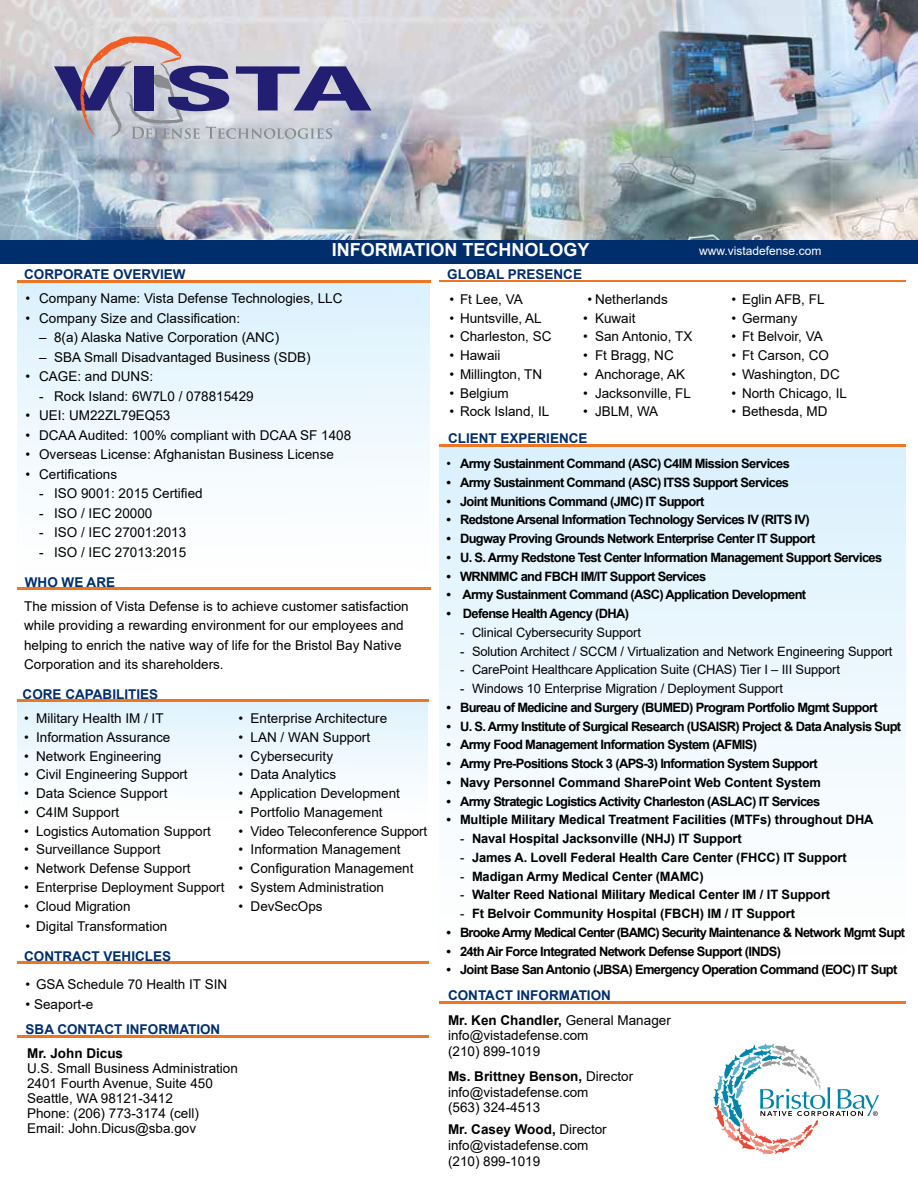
<style>
.page{position:relative;width:918px;height:1188px;background:#fff}
.page>*{position:absolute;margin:0;border:0;box-sizing:border-box;transform-origin:0 0}
.t1{font:700 18px "Arial";color:#fff}
.t2{font:13.5px/15.8px "Arial";color:#000}
.t3{font:700 13.5px/24.8px "Arial";color:#002e6d}
.t4{font:700 13.5px "Arial";color:#000}
.t5{font:700 12.9px "Arial";letter-spacing:-.05em;color:#000}
.t6{font:700 12.9px "Arial";letter-spacing:-.01em;color:#000}
.t7{font:12.9px "Arial";letter-spacing:-.01em;color:#000}
.t8{font:12px "Arial";color:#fff}
.s1{font-weight:400}
.s2{color:#000}
.s3{font-weight:400;color:#000}
.s4{font-weight:700}
</style>
<div class="page">
<div style="left:439px;top:446px;width:467px;height:507px;background:linear-gradient(to bottom,#dbf1fd,#fffffe)"></div>
<svg style="left:17px;top:280px;width:413px;height:422px"></svg>
<div style="left:17px;top:702px;width:411px;height:220px;background:linear-gradient(to bottom,#e7f6fd,#fff)"></div>
<hr style="left:439px;top:1002px;width:467px;height:2px;background:#ee7623">
<hr style="left:439px;top:445px;width:467px;height:2px;background:#ee7623">
<hr style="left:17px;top:281px;width:413px;height:2px;background:#ee7623">
<hr style="left:17px;top:587px;width:413px;height:3px;background:#ee7623">
<img style="left:0;top:0;width:918px;height:240px">
<div style="left:0;top:240px;width:918px;height:24px;background:#002e6d"></div>
<svg style="left:54px;top:36px;width:317px;height:103px;background:#a9a5bb"></svg>
<hr style="left:439px;top:281px;width:467px;height:1px;background:#ee7623">
<hr style="left:17px;top:962px;width:411px;height:2px;background:#ee7623">
<hr style="left:17px;top:1035px;width:411px;height:2px;background:#ee7623">
<hr style="left:17px;top:700px;width:411px;height:2px;background:#ee7623">
<svg style="left:713px;top:1044px;width:166px;height:110px"></svg>
<h1 class="t1" style="left:332px;top:237px;width:259px">INFORMATION TECHNOLOGY</h1>
<p class="t8" style="left:699px;top:242px;width:124px">www.vistadefense.com</p>
<p class="t3" style="left:24px;top:262px;width:163px">CORPORATE OVERVIEW</p>
<p class="t2" style="left:26px;top:291px;width:318px">• Company Name: Vista Defense Technologies, LLC</p>
<p class="t2" style="left:26px;top:310px;width:216px">• Company Size and Classification:</p>
<p class="t2" style="left:39px;top:330px;width:242px">– 8(a) Alaska Native Corporation (ANC)</p>
<p class="t2" style="left:39px;top:349px;width:273px">– SBA Small Disadvantaged Business (SDB)</p>
<p class="t2" style="left:26px;top:369px;width:129px">• CAGE: and DUNS:</p>
<p class="t2" style="left:39px;top:388px;width:216px">- Rock Island: 6W7L0 / 078815429</p>
<p class="t2" style="left:26px;top:408px;width:146px">• UEI: UM22ZL79EQ53</p>
<p class="t2" style="left:26px;top:427px;width:327px">• DCAA Audited: 100% compliant with DCAA SF 1408</p>
<p class="t2" style="left:26px;top:446px;width:310px">• Overseas License: Afghanistan Business License</p>
<p class="t2" style="left:26px;top:466px;width:93px">• Certifications</p>
<p class="t2" style="left:39px;top:485px;width:165px">- ISO 9001: 2015 Certified</p>
<p class="t2" style="left:39px;top:505px;width:115px">- ISO / IEC 20000</p>
<p class="t2" style="left:39px;top:524px;width:149px">- ISO / IEC 27001:2013</p>
<p class="t2" style="left:39px;top:544px;width:149px">- ISO / IEC 27013:2015</p>
<p class="t3" style="left:25px;top:570px;width:92px">WHO WE ARE</p>
<p class="t2" style="left:24px;top:596px;width:386px;line-height:19.5px">The mission of Vista Defense is to achieve customer satisfaction while providing a rewarding environment for our employees and helping to enrich the native way of life for the Bristol Bay Native Corporation and its shareholders.</p>
<p class="t3" style="left:23px;top:682px;width:137px">CORE CAPABILITIES</p>
<p class="t2" style="left:24px;top:710px;width:141px">• Military Health IM / IT</p>
<p class="t2" style="left:239px;top:710px;width:150px">• Enterprise Architecture</p>
<p class="t2" style="left:24px;top:729px;width:148px">• Information Assurance</p>
<p class="t2" style="left:239px;top:729px;width:133px">• LAN / WAN Support</p>
<p class="t2" style="left:24px;top:748px;width:139px">• Network Engineering</p>
<p class="t2" style="left:239px;top:748px;width:96px">• Cybersecurity</p>
<p class="t2" style="left:24px;top:767px;width:165px">• Civil Engineering Support</p>
<p class="t2" style="left:239px;top:767px;width:99px">• Data Analytics</p>
<p class="t2" style="left:24px;top:785px;width:145px">• Data Science Support</p>
<p class="t2" style="left:239px;top:785px;width:163px">• Application Development</p>
<p class="t2" style="left:24px;top:804px;width:97px">• C4IM Support</p>
<p class="t2" style="left:239px;top:804px;width:146px">• Portfolio Management</p>
<p class="t2" style="left:24px;top:823px;width:188px">• Logistics Automation Support</p>
<p class="t2" style="left:239px;top:823px;width:190px">• Video Teleconference Support</p>
<p class="t2" style="left:24px;top:842px;width:138px">• Surveillance Support</p>
<p class="t2" style="left:239px;top:842px;width:164px">• Information Management</p>
<p class="t2" style="left:24px;top:860px;width:168px">• Network Defense Support</p>
<p class="t2" style="left:239px;top:860px;width:176px">• Configuration Management</p>
<p class="t2" style="left:24px;top:879px;width:362px">• Enterprise Deployment Support • System Administration</p>
<p class="t2" style="left:24px;top:899px;width:108px">• Cloud Migration</p>
<p class="t2" style="left:239px;top:899px;width:86px">• DevSecOps</p>
<p class="t2" style="left:26px;top:918px;width:143px">• Digital Transformation</p>
<p class="t3" style="left:24px;top:944px;width:149px">CONTRACT VEHICLES</p>
<p class="t2" style="left:26px;top:977px;width:203px">• GSA Schedule 70 Health IT SIN</p>
<p class="t2" style="left:26px;top:996px;width:69px">• Seaport-e</p>
<p class="t3" style="left:26px;top:1017px;width:196px">SBA CONTACT INFORMATION</p>
<p class="t4" style="left:27px;top:1044px;width:98px">Mr. John Dicus</p>
<p class="t2" style="left:27px;top:1061px;width:212px;line-height:15px">U.S. Small Business Administration<br>2401 Fourth Avenue, Suite 450<br>Seattle, WA 98121-3412<br>Phone: (206) 773-3174 (cell)<br>Email: John.Dicus@sba.gov</p>
<p class="t3" style="left:447px;top:262px;width:136px">GLOBAL PRESENCE</p>
<p class="t2" style="left:450px;top:291px;width:75px">• Ft Lee, VA</p>
<p class="t2" style="left:588px;top:291px;width:82px">• Netherlands</p>
<p class="t2" style="left:732px;top:291px;width:95px">• Eglin AFB, FL</p>
<p class="t2" style="left:450px;top:310px;width:94px">• Huntsville, AL</p>
<p class="t2" style="left:583px;top:310px;width:54px">• Kuwait</p>
<p class="t2" style="left:732px;top:310px;width:68px">• Germany</p>
<p class="t2" style="left:450px;top:329px;width:104px">• Charleston, SC</p>
<p class="t2" style="left:583px;top:329px;width:111px">• San Antonio, TX</p>
<p class="t2" style="left:732px;top:329px;width:93px">• Ft Belvoir, VA</p>
<p class="t2" style="left:450px;top:348px;width:53px">• Hawaii</p>
<p class="t2" style="left:583px;top:348px;width:92px">• Ft Bragg, NC</p>
<p class="t2" style="left:732px;top:348px;width:99px">• Ft Carson, CO</p>
<p class="t2" style="left:450px;top:366px;width:94px">• Millington, TN</p>
<p class="t2" style="left:583px;top:366px;width:104px">• Anchorage, AK</p>
<p class="t2" style="left:732px;top:366px;width:110px">• Washington, DC</p>
<p class="t2" style="left:450px;top:385px;width:61px">• Belgium</p>
<p class="t2" style="left:583px;top:385px;width:110px">• Jacksonville, FL</p>
<p class="t2" style="left:732px;top:385px;width:117px">• North Chicago, IL</p>
<p class="t2" style="left:450px;top:404px;width:101px">• Rock Island, IL</p>
<p class="t2" style="left:583px;top:404px;width:77px">• JBLM, WA</p>
<p class="t2" style="left:732px;top:404px;width:98px">• Bethesda, MD</p>
<p class="t3" style="left:448px;top:427px;width:141px">CLIENT EXPERIENCE</p>
<p class="t5" style="left:447px;top:455px;width:345px"><span class="s1">•</span> Army Sustainment Command (ASC) C4IM Mission Services</p>
<p class="t5" style="left:447px;top:473px;width:344px">• Army Sustainment Command (ASC) ITSS Support Services</p>
<p class="t5" style="left:447px;top:492px;width:259px">• Joint Munitions Command (JMC) IT Support</p>
<p class="t5" style="left:447px;top:511px;width:365px">• Redstone Arsenal Information Technology Services IV (RITS IV)</p>
<p class="t5" style="left:447px;top:530px;width:370px">• Dugway Proving Grounds Network Enterprise Center IT Support</p>
<p class="t5" style="left:447px;top:548px;width:437px">• U. S. Army Redstone Test Center Information Management Support Services</p>
<p class="t5" style="left:447px;top:567px;width:261px">• WRNMMC and FBCH IM/IT Support Services</p>
<p class="t5" style="left:447px;top:586px;width:361px">• Army Sustainment Command (ASC) Application Development</p>
<p class="t5" style="left:447px;top:605px;width:184px">• Defense Health Agency (DHA)</p>
<p class="t7" style="left:460px;top:624px;width:183px">- Clinical Cybersecurity Support</p>
<p class="t7" style="left:460px;top:642px;width:434px">- Solution Architect / SCCM / Virtualization and Network Engineering Support</p>
<p class="t7" style="left:460px;top:661px;width:382px">- CarePoint Healthcare Application Suite (CHAS) Tier I – III Support</p>
<p class="t7" style="left:460px;top:680px;width:325px">- Windows 10 Enterprise Migration / Deployment Support</p>
<p class="t5" style="left:447px;top:698px;width:433px">• Bureau of Medicine and Surgery (BUMED) Program Portfolio Mgmt Support</p>
<p class="t5" style="left:447px;top:717px;width:456px">• U. S. Army Institute of Surgical Research (USAISR) Project &amp; Data Analysis Supt</p>
<p class="t5" style="left:447px;top:736px;width:312px">• Army Food Management Information System (AFMIS)</p>
<p class="t5" style="left:447px;top:755px;width:373px">• Army Pre-Positions Stock 3 (APS-3) Information System Support</p>
<p class="t6" style="left:447px;top:773px;width:376px">• Navy Personnel Command SharePoint Web Content System</p>
<p class="t5" style="left:447px;top:792px;width:375px">• Army Strategic Logistics Activity Charleston (ASLAC) IT Services</p>
<p class="t6" style="left:447px;top:811px;width:429px">• Multiple Military Medical Treatment Facilities (MTFs) throughout DHA</p>
<p class="t6" style="left:460px;top:829px;width:283px"><span class="s1">-</span> Naval Hospital Jacksonville (NHJ) IT Support</p>
<p class="t6" style="left:460px;top:848px;width:388px"><span class="s1">-</span> James A. Lovell Federal Health Care Center (FHCC) IT Support</p>
<p class="t6" style="left:460px;top:867px;width:245px"><span class="s1">-</span> Madigan Army Medical Center (MAMC)</p>
<p class="t6" style="left:460px;top:886px;width:372px"><span class="s1">-</span> Walter Reed National Military Medical Center IM / IT Support</p>
<p class="t6" style="left:460px;top:904px;width:337px"><span class="s1">-</span> Ft Belvoir Community Hospital (FBCH) IM / IT Support</p>
<p class="t5" style="left:447px;top:923px;width:460px">• Brooke Army Medical Center (BAMC) Security Maintenance &amp; Network Mgmt Supt</p>
<p class="t5" style="left:447px;top:942px;width:336px">• 24th Air Force Integrated Network Defense Support (INDS)</p>
<p class="t5" style="left:447px;top:961px;width:452px">• Joint Base San Antonio (JBSA) Emergency Operation Command (EOC) IT Supt</p>
<p class="t3" style="left:448px;top:983px;width:224px">CONTACT INFORMATION<br><span class="s2">Mr. Ken Chandler,</span> <span class="s3">General Manager</span></p>
<p class="t2" style="left:448px;top:1028px;width:142px">info@vistadefense.com (210) 899-1019</p>
<p class="t2" style="left:448px;top:1068px;width:187px"><span class="s4">Ms. Brittney Benson,</span> Director info@vistadefense.com<br>(563) 324-4513</p>
<p class="t2" style="left:448px;top:1122px;width:160px"><span class="s4">Mr. Casey Wood,</span> Director info@vistadefense.com (210) 899-1019</p>
</div>
